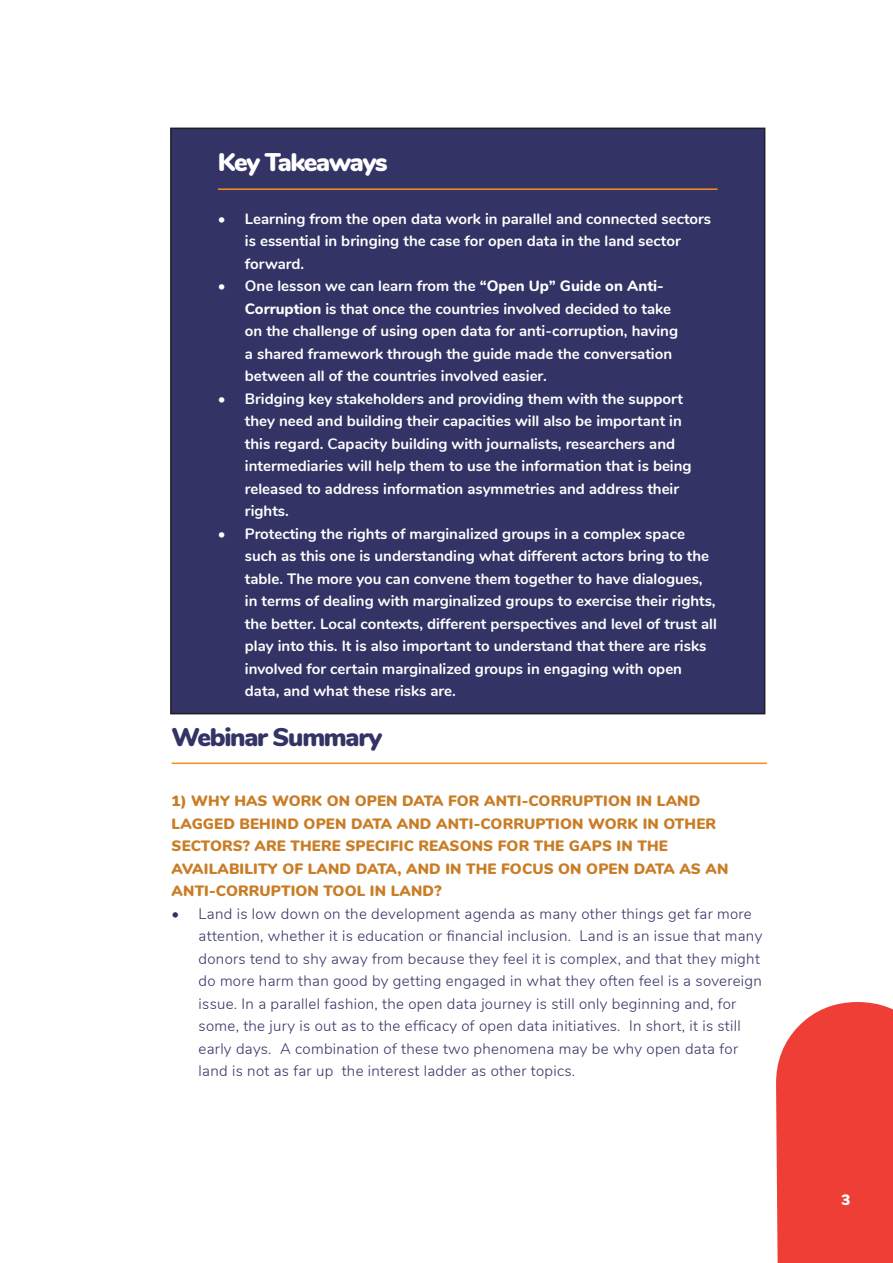
<style>
.page{position:relative;width:893px;height:1263px;background:#fff}
.page>*{position:absolute;margin:0;border:0;box-sizing:border-box;transform-origin:0 0}
.t1{font:900 25.5px "Nunito";letter-spacing:-.05em;color:#336}
.t2{font:900 25.5px "Nunito";letter-spacing:-.055em;color:#fff}
.t3{font:700 15px/22.5px "Nunito";color:#fff}
.t4{font:300 15px/22.5px "Nunito";letter-spacing:.02em;color:#336}
.t5{font:900 15px/22.5px "Nunito";letter-spacing:.01em;color:#c97d26}
.t6{font:900 15px "Nunito";color:#fff}
.s1{font-weight:800}
</style>
<div class="page">
<div style="left:776px;top:1002px;width:117px;height:261px;background:#ee3e35"></div>
<hr style="left:172px;top:762px;width:595px;height:2px;background:#f4901f">
<div style="left:171px;top:128px;width:594px;height:586px;background:#336"></div>
<div style="left:170px;top:128px;width:595px;height:586px;border:2px solid #231f20"></div>
<hr style="left:218px;top:188px;width:500px;height:2px;background:#f4901f">
<p class="t2" style="left:218px;top:144px;width:171px">Key Takeaways</p>
<p class="t3" style="left:245px;top:206px;width:468px;text-indent:-27px">• Learning from the open data work in parallel and connected sectors is essential in bringing the case for open data in the land sector forward.</p>
<p class="t3" style="left:245px;top:274px;width:435px;text-indent:-27px">• One lesson we can learn from the <span class="s1">“Open Up” Guide on Anti-Corruption</span> is that once the countries involved decided to take on the challenge of using open data for anti-corruption, having a shared framework through the guide made the conversation between all of the countries involved easier.</p>
<p class="t3" style="left:245px;top:386px;width:448px;text-indent:-27px">• Bridging key stakeholders and providing them with the support they need and building their capacities will also be important in this regard. Capacity building with journalists, researchers and intermediaries will help them to use the information that is being released to address information asymmetries and address their rights.</p>
<p class="t3" style="left:245px;top:521px;width:473px;text-indent:-27px">• Protecting the rights of marginalized groups in a complex space such as this one is understanding what different actors bring to the table. The more you can convene them together to have dialogues, in terms of dealing with marginalized groups to exercise their rights, the better. Local contexts, different perspectives and level of trust all play into this. It is also important to understand that there are risks involved for certain marginalized groups in engaging with open data, and what these risks are.</p>
<p class="t1" style="left:172px;top:718px;width:212px">Webinar Summary</p>
<p class="t5" style="left:172px;top:789px;width:558px">1) WHY HAS WORK ON OPEN DATA FOR ANTI-CORRUPTION IN LAND LAGGED BEHIND OPEN DATA AND ANTI-CORRUPTION WORK IN OTHER SECTORS? ARE THERE SPECIFIC REASONS FOR THE GAPS IN THE AVAILABILITY OF LAND DATA, AND IN THE FOCUS ON OPEN DATA AS AN ANTI-CORRUPTION TOOL IN LAND?</p>
<p class="t4" style="left:199px;top:901px;width:565px;text-indent:-27px">• Land is low down on the development agenda as many other things get far more attention, whether it is education or financial inclusion. Land is an issue that many donors tend to shy away from because they feel it is complex, and that they might do more harm than good by getting engaged in what they often feel is a sovereign issue. In a parallel fashion, the open data journey is still only beginning and, for some, the jury is out as to the efficacy of open data initiatives. In short, it is still early days. A combination of these two phenomena may be why open data for land is not as far up the interest ladder as other topics.</p>
<p class="t6" style="left:841px;top:1189px;width:10px">3</p>
</div>
